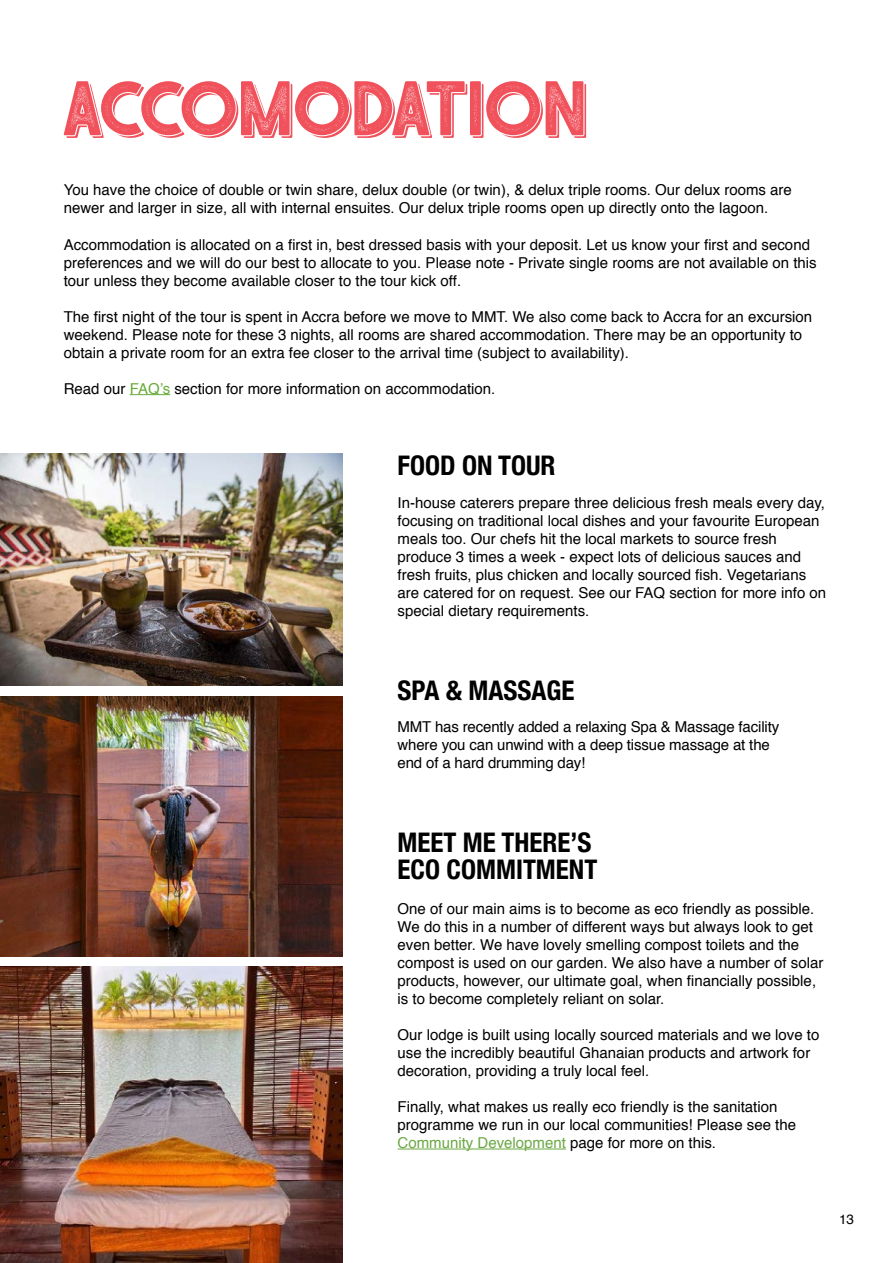
<style>
.page{position:relative;width:893px;height:1263px;background:#fff}
.page>*{position:absolute;margin:0;border:0;box-sizing:border-box;transform-origin:0 0}
.t1{font:108px "Caredrock Shadow 01";color:#f0515b}
.t2{font:700 condensed 27px/27px "Helvetica Neue";color:#000}
.t3{font:15px/18px "Helvetica";color:#000}
.t4{font:13.5px "Helvetica";color:#000}
.s1{color:#68aa38}
.s2{color:#6ba843}
</style>
<div class="page">
<img style="left:0;top:696px;width:342px;height:261px">
<img style="left:0;top:454px;width:342px;height:232px">
<img style="left:0;top:966px;width:342px;height:297px">
<hr style="left:130px;top:394px;width:40px;height:1px;background:#68aa38">
<hr style="left:398px;top:1148px;width:168px;height:1px;background:#6ba843">
<h1 class="t1" style="left:64px;top:62px;width:526px">ACCOMODATION</h1>
<p class="t3" style="left:64px;top:182px;width:730px">You have the choice of double or twin share, delux double (or twin), &amp; delux triple rooms. Our delux rooms are newer and larger in size, all with internal ensuites. Our delux triple rooms open up directly onto the lagoon.</p>
<p class="t3" style="left:64px;top:236px;width:754px">Accommodation is allocated on a first in, best dressed basis with your deposit. Let us know your first and second preferences and we will do our best to allocate to you. Please note - Private single rooms are not available on this tour unless they become available closer to the tour kick off.</p>
<p class="t3" style="left:64px;top:308px;width:750px">The first night of the tour is spent in Accra before we move to MMT. We also come back to Accra for an excursion weekend. Please note for these 3 nights, all rooms are shared accommodation. There may be an opportunity to obtain a private room for an extra fee closer to the arrival time (subject to availability).</p>
<p class="t3" style="left:64px;top:380px;width:433px">Read our <span class="s1">FAQ’s</span> section for more information on accommodation.</p>
<h2 class="t2" style="left:398px;top:450px;width:160px">FOOD ON TOUR</h2>
<p class="t3" style="left:398px;top:494px;width:430px">In-house caterers prepare three delicious fresh meals every day, focusing on traditional local dishes and your favourite European meals too. Our chefs hit the local markets to source fresh produce 3 times a week - expect lots of delicious sauces and fresh fruits, plus chicken and locally sourced fish. Vegetarians are catered for on request. See our FAQ section for more info on special dietary requirements.</p>
<h2 class="t2" style="left:398px;top:675px;width:179px">SPA &amp; MASSAGE</h2>
<p class="t3" style="left:398px;top:718px;width:383px">MMT has recently added a relaxing Spa &amp; Massage facility where you can unwind with a deep tissue massage at the end of a hard drumming day!</p>
<h2 class="t2" style="left:398px;top:827px;width:201px">MEET ME THERE’S<br>ECO COMMITMENT</h2>
<p class="t3" style="left:398px;top:900px;width:427px">One of our main aims is to become as eco friendly as possible.<br>We do this in a number of different ways but always look to get even better. We have lovely smelling compost toilets and the compost is used on our garden. We also have a number of solar products, however, our ultimate goal, when financially possible, is to become completely reliant on solar.</p>
<p class="t3" style="left:398px;top:1026px;width:423px">Our lodge is built using locally sourced materials and we love to use the incredibly beautiful Ghanaian products and artwork for decoration, providing a truly local feel.</p>
<p class="t3" style="left:398px;top:1098px;width:400px">Finally, what makes us really eco friendly is the sanitation programme we run in our local communities! Please see the<br><span class="s2">Community Development</span> page for more on this.</p>
<p class="t4" style="left:839px;top:1209px;width:17px">13</p>
</div>
